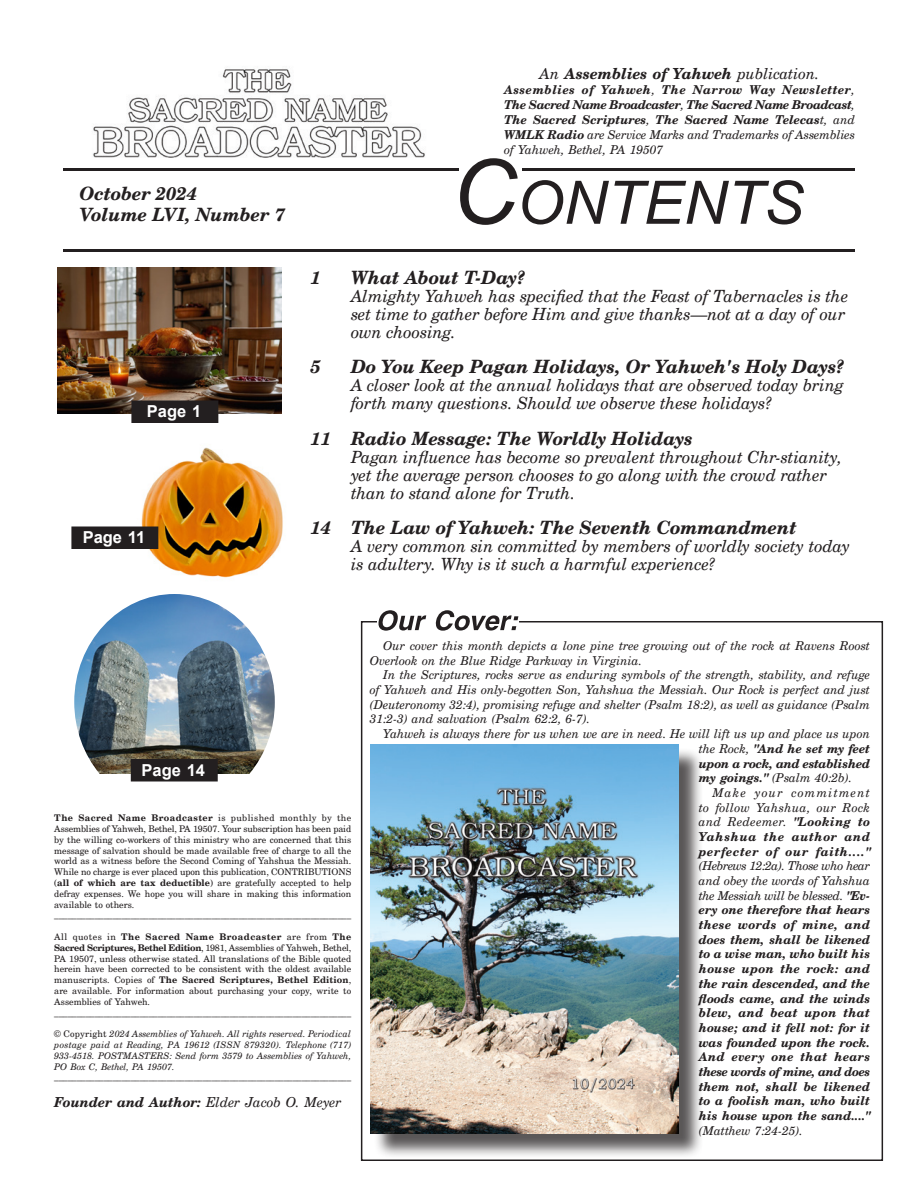
<style>
.page{position:relative;width:918px;height:1188px;background:#fff}
.page>*{position:absolute;margin:0;border:0;box-sizing:border-box;transform-origin:0 0}
.t1{font:italic 60px "Arial";color:#231f20}
.TOC_Head{font:italic 700 18px "C059";color:#231f20}
.TOC_body{font:italic 16.5px/18px "C059";color:#231f20}
.Body_text{font:700 16.5px "Arial";color:#fff}
.t2{font:italic 700 15px "C059";color:#231f20}
.t3{font:italic 700 13.5px "C059";color:#231f20}
.Our_Cover{font:italic 700 12px/14.7px "C059";color:#231f20;text-align:justify}
.Our_Cover-2{font:italic 12px/14.7px "C059";color:#231f20;text-align:justify}
.t4{font:9px/10.8px "C059";color:#231f20;text-align:justify}
.t5{font:italic 9px/10.8px "C059";color:#231f20;text-align:justify}
.s1{font-weight:400}
.s2{font-size:90px}
.s3{font-weight:700}
.s4{font-style:normal}
</style>
<div class="page">
<img style="left:74px;top:594px;width:201px;height:180px">
<img style="left:141px;top:447px;width:142px;height:131px">
<img style="left:57px;top:268px;width:225px;height:146px">
<div style="left:361px;top:621px;width:522px;height:540px;border:2px solid #231f20"></div>
<img style="left:93px;top:69px;width:332px;height:89px">
<hr style="left:522px;top:168px;width:333px;height:3px;background:#231f20">
<hr style="left:63px;top:168px;width:396px;height:3px;background:#231f20">
<hr style="left:63px;top:249px;width:792px;height:3px;background:#231f20">
<div style="left:374px;top:748px;width:330px;height:410px;background:#231f20;opacity:.75"></div>
<img style="left:371px;top:745px;width:308px;height:388px">
<svg style="left:377px;top:610px;width:141px;height:21px"></svg>
<div style="left:132px;top:401px;width:86px;height:21px;background:#231f20"></div>
<div style="left:131px;top:400px;width:87px;height:23px;border:2px solid #231f20"></div>
<div style="left:72px;top:527px;width:86px;height:21px;background:#231f20"></div>
<div style="left:71px;top:526px;width:87px;height:23px;border:2px solid #231f20"></div>
<div style="left:132px;top:760px;width:85px;height:21px;background:#231f20"></div>
<div style="left:131px;top:759px;width:87px;height:23px;border:2px solid #231f20"></div>
<p class="TOC_Head" style="left:80px;top:180px;width:119px">October 2024</p>
<p class="TOC_Head" style="left:80px;top:201px;width:207px">Volume LVI, Number 7</p>
<p class="Body_text" style="left:147px;top:400px;width:56px">Page 1</p>
<p class="Body_text" style="left:83px;top:526px;width:64px">Page 11</p>
<p class="t2" style="left:540px;top:62px;width:281px"><span class="s1">An</span> Assemblies of Yahweh <span class="s1">publication.</span></p>
<p class="Our_Cover" style="left:504px;top:82px;width:353px">Assemblies of Yahweh<span class="s1">,</span> The Narrow Way Newsletter<span class="s1">, </span>The Sacred Name Broadcaster<span class="s1">,</span> The Sacred Name Broadcast<span class="s1">, </span>The Sacred Scriptures<span class="s1">,</span> The Sacred Name Telecas<span class="s1">t, and </span>WMLK Radio <span class="s1">are Service Marks and Trademarks of Assemblies of Yahweh, Bethel, PA 19507</span></p>
<p class="t1" style="left:452px;top:164px;width:353px"><span class="s2">C</span>ONTENTS</p>
<p class="TOC_Head" style="left:310px;top:264px;width:12px">1</p>
<p class="TOC_Head" style="left:351px;top:264px;width:176px">What About T-Day?</p>
<p class="TOC_body" style="left:351px;top:287px;width:499px">Almighty Yahweh has specified that the Feast of Tabernacles is the set time to gather before Him and give thanks—not at a day of our own choosing.</p>
<p class="TOC_Head" style="left:310px;top:353px;width:12px">5</p>
<p class="TOC_Head" style="left:351px;top:353px;width:495px">Do You Keep Pagan Holidays, Or Yahweh's Holy Days?</p>
<p class="TOC_body" style="left:351px;top:376px;width:495px">A closer look at the annual holidays that are observed today bring forth many questions. Should we observe these holidays?</p>
<p class="TOC_Head" style="left:310px;top:424px;width:384px">11 Radio Message: The Worldly Holidays</p>
<p class="TOC_body" style="left:351px;top:447px;width:493px">Pagan influence has become so prevalent throughout Chr-stianity, yet the average person chooses to go along with the crowd rather than to stand alone for Truth.</p>
<p class="TOC_Head" style="left:310px;top:513px;width:488px">14 The Law of Yahweh: The Seventh Commandment</p>
<p class="TOC_body" style="left:351px;top:536px;width:500px">A very common sin committed by members of worldly society today is adultery. Why is it such a harmful experience?</p>
<p class="Body_text" style="left:142px;top:758px;width:65px">Page 14</p>
<p class="t4" style="left:54px;top:812px;width:299px"><span class="s3">The Sacred Name Broadcaster</span> is published monthly by the Assemblies of Yahweh, Bethel, PA 19507. Your subscription has been paid by the willing co-workers of this ministry who are concerned that this message of salvation should be made available free of charge to all the world as a witness before the Second Coming of Yahshua the Messiah.<br>While no charge is ever placed upon this publication, CONTRIBUTIONS (<span class="s3">all of which are tax deductible</span>) are gratefully accepted to help defray expenses. We hope you will share in making this information available to others.</p>
<p class="t4" style="left:54px;top:909px;width:298px">__________________________________________________________________</p>
<p class="t4" style="left:54px;top:931px;width:299px">All quotes in <span class="s3">The Sacred Name Broadcaster</span> are from <span class="s3">The Sacred Scriptures, Bethel Edition</span>, 1981, Assemblies of Yahweh, Bethel, PA 19507, unless otherwise stated. All translations of the Bible quoted herein have been corrected to be consistent with the oldest available manuscripts. Copies of <span class="s3">The Sacred Scriptures, Bethel Edition</span>, are available. For information about purchasing your copy, write to Assemblies of Yahweh.</p>
<p class="t4" style="left:54px;top:1007px;width:298px">__________________________________________________________________</p>
<p class="t5" style="left:54px;top:1028px;width:299px"><span class="s4">© Copyright</span> 2024 Assemblies of Yahweh. All rights reserved. Periodical postage paid at Reading, PA 19612 (ISSN 879320). Telephone (717)<br>933‑4518. POSTMASTERS: Send form 3579 to Assemblies of Yahweh, PO Box C, Bethel, PA 19507.</p>
<p class="t4" style="left:54px;top:1071px;width:298px">__________________________________________________________________</p>
<p class="t3" style="left:54px;top:1092px;width:289px">Founder and Author: <span class="s1">Elder Jacob O. Meyer</span></p>
<p class="Our_Cover-2" style="left:370px;top:638px;width:502px;text-indent:14px">Our cover this month depicts a lone pine tree growing out of the rock at Ravens Roost<br>Overlook on the Blue Ridge Parkway in Virginia.</p>
<p class="Our_Cover-2" style="left:370px;top:667px;width:502px;text-indent:14px">In the Scriptures, rocks serve as enduring symbols of the strength, stability, and refuge of Yahweh and His only-begotten Son, Yahshua the Messiah. Our Rock is perfect and just (Deuteronomy 32:4), promising refuge and shelter (Psalm 18:2), as well as guidance (Psalm 31:2-3) and salvation (Psalm 62:2, 6-7).</p>
<p class="Our_Cover-2" style="left:699px;top:726px;width:173px;text-indent:-316px">Yahweh is always there for us when we are in need. He will lift us up and place us upon the Rock, <span class="s3">"And he set my feet upon a rock, and established my goings."</span> (Psalm 40:2b).</p>
<p class="Our_Cover" style="left:699px;top:785px;width:173px;text-indent:14px"><span class="s1">Make your commitment to follow Yahshua, our Rock and Redeemer.</span> "Looking to Yahshua the author and perfecter of our faith...." <span class="s1">(Hebrews 12:2a). Those who hear and obey the words of Yahshua the Messiah will be blessed.</span> "Ev&shy;ery one therefore that hears these words of mine, and does them, shall be likened to a wise man, who built his house upon the rock: and the rain descended, and the floods came, and the winds blew, and beat upon that house; and it fell not: for it was founded upon the rock.<br>And every one that hears these words of mine, and does them not, shall be likened to a foolish man, who built his house upon the sand...." <span class="s1">(Matthew 7:24-25).</span></p>
</div>
